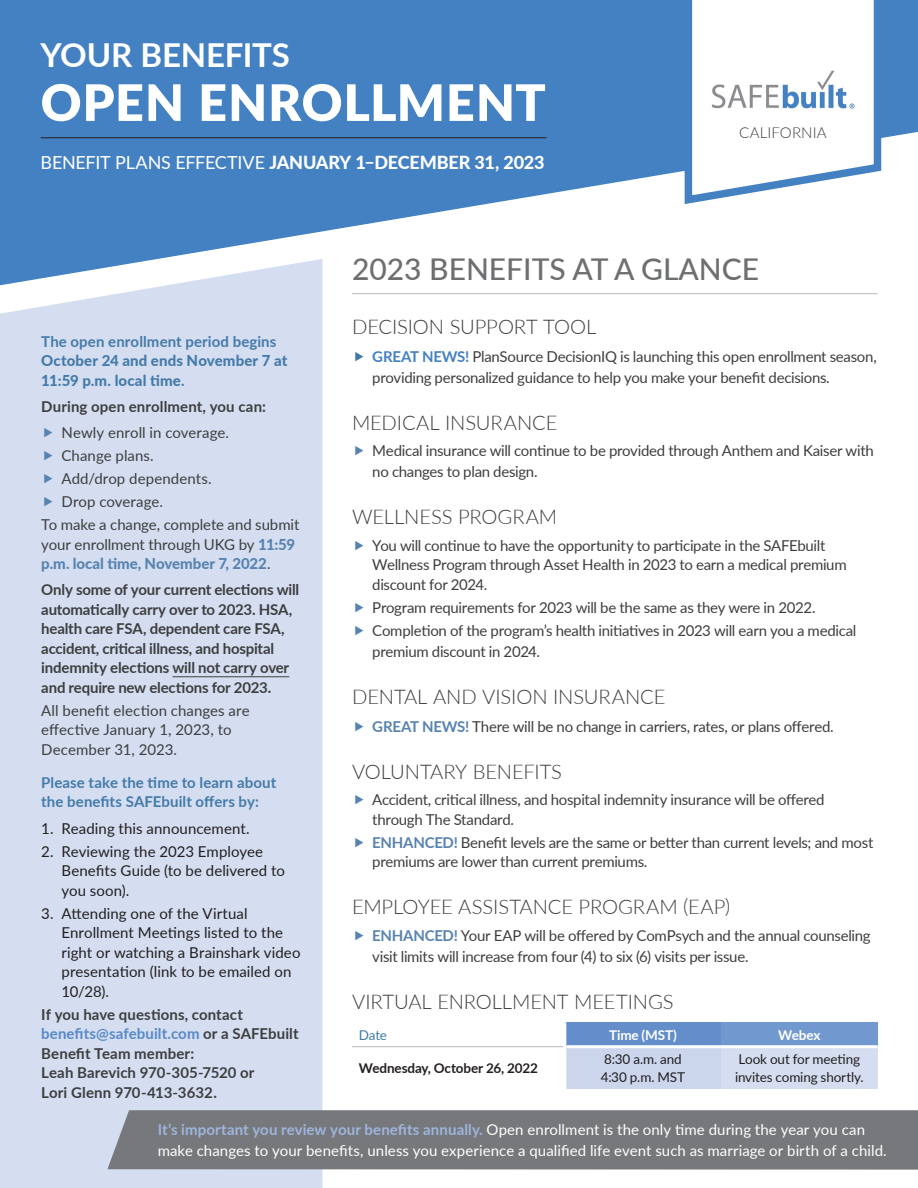
<style>
.page{position:relative;width:918px;height:1188px;background:#fff}
.page>*{position:absolute;margin:0;border:0;box-sizing:border-box;transform-origin:0 0}
.t1{font:900 50.25px "Lato";letter-spacing:.02em;color:#fff}
.t2{font:700 33px "Lato";letter-spacing:-.005em;color:#fff}
.Header_1{font:500 30px "Lato";color:#6e6f71}
.Subhead{font:300 20.25px "Lato";letter-spacing:-.005em;color:#3e3e3f}
.t3{font:800 18px "Lato";letter-spacing:-.005em;color:#fff}
.Subhead-2{font:300 15.15px "Lato";letter-spacing:.01em;color:#3e3e3f}
.Body_Copy_on_Grey{font:15px/19.5px "Lato";letter-spacing:-.02em;color:#3e3e3f}
.t4{font:15px/19.5px "Lato";letter-spacing:.005em;color:#231f20}
.List_Intro{font:700 15px/19.5px "Lato";letter-spacing:-.01em;color:#3e3e3f}
.Body_Copy_on_Grey-2{font:15px/21px "Lato";letter-spacing:.005em;color:#fff}
.List_Intro-2{font:700 15px/19.5px "Lato";letter-spacing:.01em;color:#3e3e3f}
.Body_Copy_on_Grey-3{font:15px/19.5px "Lato";letter-spacing:.005em;color:#3e3e3f}
.Intro_Sentence{font:800 15px/19.5px "Lato";letter-spacing:.01em;color:#447aa9}
.Intro_Sentence-2{font:700 15px/19.5px "Lato";letter-spacing:.01em;color:#447aa9}
.Table_Data{font:13.5px/18px "Lato";letter-spacing:-.01em;color:#231f20}
.Table_Left-Hand_Colu{font:700 13.5px "Lato";letter-spacing:-.01em;color:#231f20}
.Table_Data_Header{font:700 13.5px "Lato";letter-spacing:-.005em;color:#fff}
.Table_Left-Hand_Head{font:13.5px "Lato";color:#417aaa}
.s1{font-weight:400}
.s2{font-weight:700}
.s3{font-weight:800;color:#5883b0}
.s4{color:#5789c7}
.s5{font-weight:700;color:#4481c3}
.s6{font-weight:700;color:#5883b0}
.s7{font-weight:700;color:#9eb5dd}
</style>
<div class="page">
<hr style="left:352px;top:293px;width:526px;height:1px;background:#b7b7b8">
<div style="left:565px;top:1022px;width:156px;height:25px;background:#638eca"></div>
<div style="left:721px;top:1022px;width:157px;height:25px;background:#7299cf"></div>
<div style="left:565px;top:1047px;width:156px;height:42px;background:#cbd6ed"></div>
<div style="left:721px;top:1047px;width:157px;height:42px;background:#d4def0"></div>
<hr style="left:352px;top:1046px;width:211px;height:1px;background:#b7b7b8">
<hr style="left:563px;top:1047px;width:3px;height:42px;background:#fff">
<hr style="left:563px;top:1022px;width:3px;height:25px;background:#fff">
<hr style="left:566px;top:1045px;width:155px;height:3px;background:#fff">
<hr style="left:721px;top:1045px;width:157px;height:3px;background:#fff">
<div style="left:0;top:285px;width:322px;height:903px;background:#d4def0"></div>
<hr style="left:172px;top:676px;width:117px;height:1px;background:#3e3e3f">
<svg style="left:0;top:0;width:918px;height:285px;fill:#4481c3"></svg>
<hr style="left:41px;top:137px;width:506px;height:1px;background:#231f20">
<svg style="left:680px;top:0;width:205px;height:208px"></svg>
<svg style="left:107px;top:1110px;width:811px;height:60px;background:#7b7d81"></svg>
<div style="left:158px;top:1123px;width:734px;height:33px;background:#76787b"></div>
<img style="left:709px;top:51px;width:148px;height:72px">
<svg style="left:45px;top:428px;width:8px;height:9px"></svg>
<svg style="left:45px;top:451px;width:8px;height:9px"></svg>
<svg style="left:45px;top:474px;width:8px;height:9px"></svg>
<svg style="left:45px;top:497px;width:8px;height:9px"></svg>
<p class="t2" style="left:40px;top:31px;width:251px">YOUR BENEFITS</p>
<p class="t1" style="left:41px;top:65px;width:507px">OPEN ENROLLMENT</p>
<p class="t3" style="left:40px;top:149px;width:506px"><span class="s1">BENEFIT PLANS EFFECTIVE</span> JANUARY 1–DECEMBER 31, 2023</p>
<p class="Subhead-2" style="left:739px;top:122px;width:89px">CALIFORNIA</p>
<p class="Intro_Sentence" style="left:41px;top:331px;width:248px"><span class="s2">The open enrollment period begins<br></span>October 24 and ends November 7 at<br>11:59 p.m. local time<span class="s2">.</span></p>
<p class="List_Intro-2" style="left:41px;top:396px;width:226px">During open enrollment, you can:</p>
<p class="Body_Copy_on_Grey-3" style="left:62px;top:422px;width:169px">Newly enroll in coverage.</p>
<p class="Body_Copy_on_Grey-3" style="left:62px;top:445px;width:94px">Change plans.</p>
<p class="Body_Copy_on_Grey-3" style="left:62px;top:468px;width:152px">Add/drop dependents.</p>
<p class="Body_Copy_on_Grey-3" style="left:62px;top:491px;width:103px">Drop coverage.</p>
<p class="Body_Copy_on_Grey" style="left:41px;top:514px;width:260px">To make a change, complete and submit your enrollment through UKG by <span class="s3">11:59 p.m. local time, November 7, 2022</span>.</p>
<p class="List_Intro" style="left:41px;top:579px;width:260px">Only some of your current elections will automatically carry over to 2023. HSA, health care FSA, dependent care FSA, accident, critical illness, and hospital indemnity elections will not carry over and require new elections for 2023.</p>
<p class="Body_Copy_on_Grey-3" style="left:41px;top:700px;width:210px">All benefit election changes are effective January 1, 2023, to<br>December 31, 2023.</p>
<p class="Intro_Sentence-2" style="left:41px;top:772px;width:237px">Please take the time to learn about the benefits SAFEbuilt offers by:</p>
<p class="t4" style="left:41px;top:818px;width:210px">1. Reading this announcement.</p>
<p class="t4" style="left:62px;top:841px;width:225px;text-indent:-20px">2. Reviewing the 2023 Employee<br>Benefits Guide (to be delivered to you soon).</p>
<p class="t4" style="left:62px;top:903px;width:241px;text-indent:-20px">3. Attending one of the Virtual<br>Enrollment Meetings listed to the right or watching a Brainshark video presentation (link to be emailed on<br>10/28).</p>
<p class="List_Intro-2" style="left:41px;top:1004px;width:259px">If you have questions, contact <span class="s4">benefits@safebuilt.com</span> or a SAFEbuilt<br>Benefit Team member:<br>Leah Barevich 970-305-7520 or<br>Lori Glenn 970-413-3632.</p>
<p class="Header_1" style="left:352px;top:247px;width:409px">2023 BENEFITS AT A GLANCE</p>
<p class="Subhead" style="left:352px;top:312px;width:246px">DECISION SUPPORT TOOL</p>
<p class="Body_Copy_on_Grey" style="left:372px;top:345px;width:506px;line-height:21px"><span class="s5">GREAT NEWS!</span> PlanSource DecisionIQ is launching this open enrollment season, providing personalized guidance to help you make your benefit decisions.</p>
<p class="Subhead" style="left:352px;top:408px;width:207px">MEDICAL INSURANCE</p>
<p class="Body_Copy_on_Grey" style="left:372px;top:439px;width:503px;line-height:21px">Medical insurance will continue to be provided through Anthem and Kaiser with no changes to plan design.</p>
<p class="Subhead" style="left:352px;top:503px;width:207px">WELLNESS PROGRAM</p>
<p class="Body_Copy_on_Grey" style="left:372px;top:535px;width:476px">You will continue to have the opportunity to participate in the SAFEbuilt<br>Wellness Program through Asset Health in 2023 to earn a medical premium discount for 2024.</p>
<p class="Body_Copy_on_Grey" style="left:372px;top:597px;width:445px">Program requirements for 2023 will be the same as they were in 2022.</p>
<p class="Body_Copy_on_Grey" style="left:372px;top:619px;width:486px;line-height:21px">Completion of the program’s health initiatives in 2023 will earn you a medical premium discount in 2024.</p>
<p class="Subhead" style="left:352px;top:682px;width:315px">DENTAL AND VISION INSURANCE</p>
<p class="Body_Copy_on_Grey" style="left:372px;top:716px;width:463px"><span class="s6">GREAT NEWS!</span> There will be no change in carriers, rates, or plans offered.</p>
<p class="Subhead" style="left:352px;top:757px;width:212px">VOLUNTARY BENEFITS</p>
<p class="Body_Copy_on_Grey" style="left:372px;top:789px;width:454px">Accident, critical illness, and hospital indemnity insurance will be offered through The Standard.</p>
<p class="Body_Copy_on_Grey" style="left:372px;top:832px;width:503px"><span class="s6">ENHANCED!</span> Benefit levels are the same or better than current levels; and most premiums are lower than current premiums.</p>
<p class="Subhead" style="left:352px;top:893px;width:380px">EMPLOYEE ASSISTANCE PROGRAM (EAP)</p>
<p class="Body_Copy_on_Grey" style="left:372px;top:924px;width:500px;line-height:21px"><span class="s6">ENHANCED!</span> Your EAP will be offered by ComPsych and the annual counseling visit limits will increase from four (4) to six (6) visits per issue.</p>
<p class="Subhead" style="left:352px;top:987px;width:323px">VIRTUAL ENROLLMENT MEETINGS</p>
<p class="Table_Left-Hand_Head" style="left:359px;top:1025px;width:30px">Date</p>
<p class="Table_Data_Header" style="left:609px;top:1025px;width:69px">Time (MST)</p>
<p class="Table_Data_Header" style="left:778px;top:1025px;width:44px">Webex</p>
<p class="Table_Left-Hand_Colu" style="left:359px;top:1058px;width:181px">Wednesday, October 26, 2022</p>
<p class="Table_Data" style="left:601px;top:1050px;width:86px">8:30 a.m. and<br>4:30 p.m. MST</p>
<p class="Table_Data" style="left:735px;top:1050px;width:130px">Look out for meeting invites coming shortly.</p>
<p class="Body_Copy_on_Grey-2" style="left:158px;top:1119px;width:731px"><span class="s7">It’s important you review your benefits annually.</span> Open enrollment is the only time during the year you can make changes to your benefits, unless you experience a qualified life event such as marriage or birth of a child.</p>
</div>
